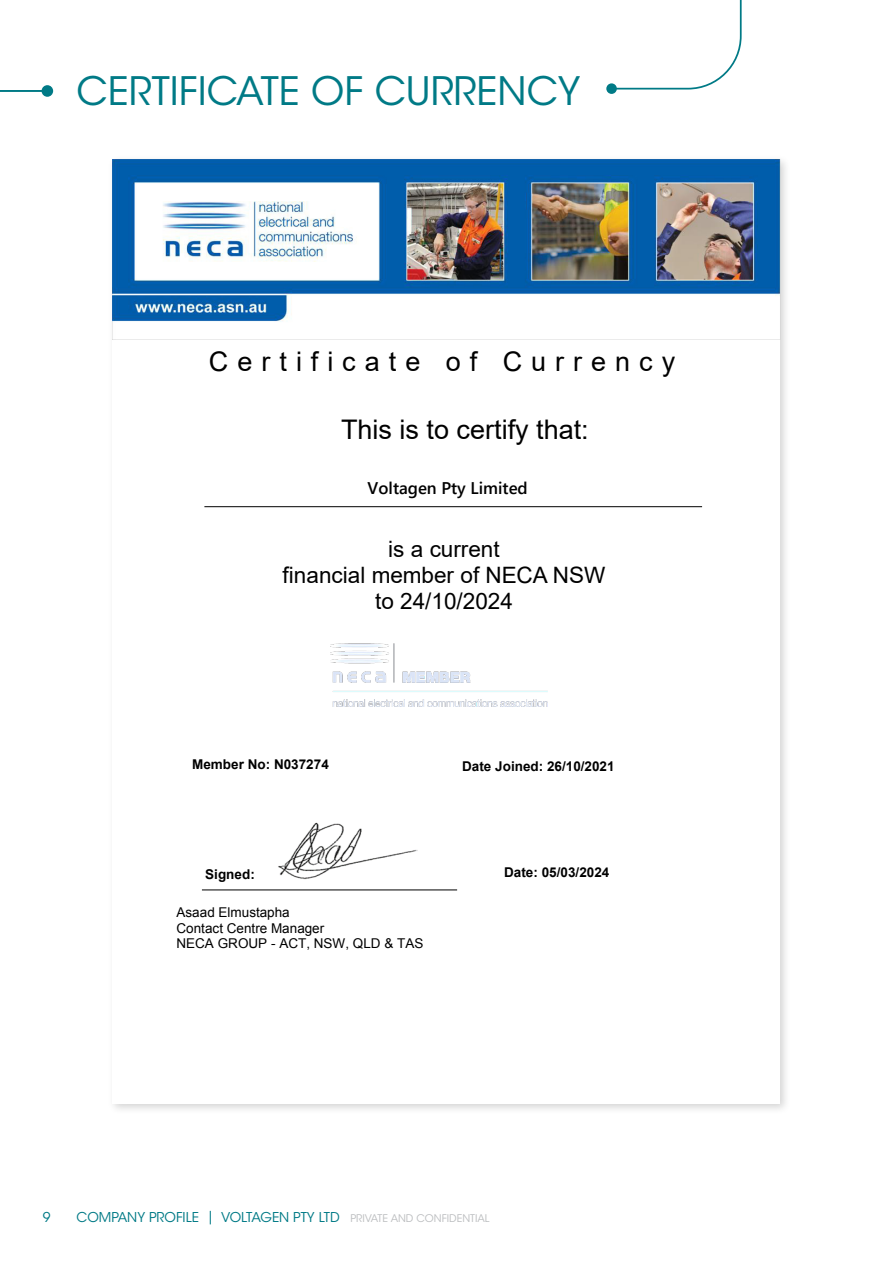
<style>
.page{position:relative;width:893px;height:1263px;background:#fff}
.page>*{position:absolute;margin:0;border:0;box-sizing:border-box;transform-origin:0 0}
.t1{font:39px "ITC Avant Garde Std";color:#007a86}
.t2{font:27px "Arial";letter-spacing:.33em;color:#000}
.t3{font:27px "Arial";color:#000}
.t4{font:22.5px/26px "Arial";color:#000;text-align:center}
.t5{font:600 16.95px "Segoe UI";color:#000}
.t6{font:13.5px/15.6px "Arial";color:#000}
.t7{font:700 13.5px "Arial";color:#000}
.t8{font:13.5px "ITC Avant Garde Std";color:#007a86}
.s1{font-size:10.5px;color:#bcbec0}
</style>
<div class="page">
<svg style="left:0;top:85px;width:53px;height:12px"></svg>
<svg style="left:606px;top:0;width:136px;height:94px"></svg>
<div style="left:107px;top:154px;width:684px;height:961px;background:#000;opacity:.17"></div>
<div style="left:113px;top:159px;width:667px;height:945px;background:#fff"></div>
<img style="left:278px;top:822px;width:140px;height:58px">
<hr style="left:202px;top:890px;width:255px;height:1px;background:#000">
<hr style="left:204px;top:506px;width:498px;height:1px;background:#000">
<img style="left:330px;top:644px;width:217px;height:62px">
<img style="left:113px;top:160px;width:667px;height:180px">
<h1 class="t1" style="left:77px;top:68px;width:506px">CERTIFICATE OF CURRENCY</h1>
<h2 class="t2" style="left:209px;top:343px;width:468px">Certificate of Currency</h2>
<h2 class="t3" style="left:341px;top:411px;width:249px">This is to certify that:</h2>
<p class="t5" style="left:368px;top:472px;width:162px">Voltagen Pty Limited</p>
<h3 class="t4" style="left:283px;top:536px;width:324px">is a current<br>financial member of NECA NSW to 24/10/2024</h3>
<p class="t7" style="left:192px;top:756px;width:138px">Member No: N037274</p>
<p class="t7" style="left:462px;top:757px;width:154px">Date Joined: 26/10/2021</p>
<p class="t7" style="left:205px;top:865px;width:51px">Signed:</p>
<p class="t7" style="left:504px;top:863px;width:107px">Date: 05/03/2024</p>
<p class="t6" style="left:176px;top:905px;width:248px">Asaad Elmustapha<br>Contact Centre Manager<br>NECA GROUP - ACT, NSW, QLD &amp; TAS</p>
<p class="t8" style="left:43px;top:1209px;width:9px">9</p>
<p class="t8" style="left:77px;top:1209px;width:415px">COMPANY PROFILE | VOLTAGEN PTY LTD <span class="s1">PRIVATE AND CONFIDENTIAL</span></p>
</div>
